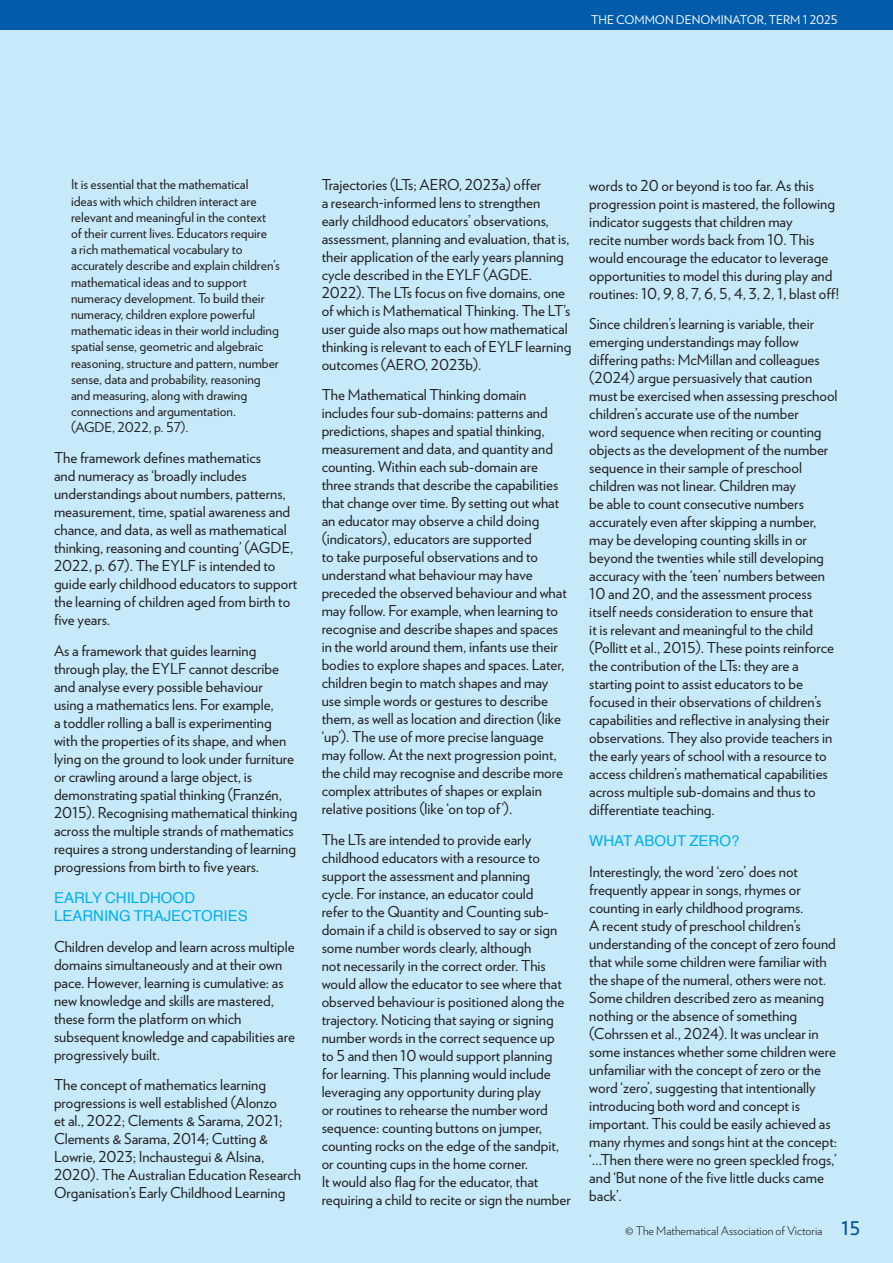
<style>
.page{position:relative;width:893px;height:1263px;background:#c6eafa}
.page>*{position:absolute;margin:0;border:0;box-sizing:border-box;transform-origin:0 0}
.t1{font:24px "Verlag";color:#01529a}
.Body_text{font:15px/18px "Verlag";color:#231f20}
.Subheading_-_CYAN{font:15px/18px "Helvetica";color:#00aeef}
.Quotes{font:13.5px/16.2px "Verlag";color:#231f20}
.t2{font:300 12px "Verlag";color:#231f20}
.Bullet_points{font:12px "Verlag";color:#fff}
.s1{font-family:"Minion Pro";font-weight:400}
</style>
<div class="page">
<div style="left:0;top:0;width:893px;height:30px;background:#015dab"></div>
<p class="Bullet_points" style="left:591px;top:11px;width:248px">THE COMMON DENOMINATOR, TERM 1 2025</p>
<p class="Quotes" style="left:71px;top:176px;width:210px">It is essential that the mathematical<br>ideas with which children interact are relevant and meaningful in the context of their current lives. Educators require<br>a rich mathematical vocabulary to accurately describe and explain children’s mathematical ideas and to support numeracy development. To build their numeracy, children explore powerful mathematic ideas in their world including spatial sense, geometric and algebraic reasoning, structure and pattern, number sense, data and probability, reasoning and measuring, along with drawing connections and argumentation. (AGDE, 2022, p. 57).</p>
<p class="Body_text" style="left:54px;top:448px;width:245px">The framework defines mathematics<br>and numeracy as ‘broadly includes understandings about numbers, patterns, measurement, time, spatial awareness and chance, and data, as well as mathematical thinking, reasoning and counting’ (AGDE, 2022, p. 67). The EYLF is intended to guide early childhood educators to support the learning of children aged from birth to five years.</p>
<p class="Body_text" style="left:54px;top:641px;width:245px">As a framework that guides learning through play, the EYLF cannot describe and analyse every possible behaviour<br>using a mathematics lens. For example,<br>a toddler rolling a ball is experimenting with the properties of its shape, and when lying on the ground to look under furniture or crawling around a large object, is demonstrating spatial thinking (Franzén, 2015). Recognising mathematical thinking across the multiple strands of mathematics requires a strong understanding of learning progressions from birth to five years.</p>
<p class="Subheading_-_CYAN" style="left:54px;top:889px;width:195px">EARLY CHILDHOOD<br>LEARNING TRAJECTORIES</p>
<p class="Body_text" style="left:54px;top:936px;width:243px">Children develop and learn across multiple domains simultaneously and at their own pace. However, learning is cumulative: as new knowledge and skills are mastered, these form the platform on which subsequent knowledge and capabilities are progressively built.</p>
<p class="Body_text" style="left:54px;top:1075px;width:249px">The concept of mathematics learning progressions is well established (Alonzo<br>et al., 2022; Clements &amp; Sarama, 2021; Clements &amp; Sarama, 2014; Cutting &amp; Lowrie, 2023; Inchaustegui &amp; Alsina, 2020). The Australian Education Research Organisation’s Early Childhood Learning</p>
<p class="Body_text" style="left:322px;top:174px;width:251px">Trajectories (LTs; AERO, 2023a) offer<br>a research-informed lens to strengthen early childhood educators’ observations, assessment, planning and evaluation, that is, their application of the early years planning cycle described in the EYLF (AGDE.<br>2022). The LTs focus on five domains, one of which is Mathematical Thinking. The LT’s user guide also maps out how mathematical thinking is relevant to each of EYLF learning outcomes (AERO, 2023b).</p>
<p class="Body_text" style="left:322px;top:385px;width:247px">The Mathematical Thinking domain includes four sub-domains: patterns and predictions, shapes and spatial thinking, measurement and data, and quantity and counting. Within each sub-domain are three strands that describe the capabilities that change over time. By setting out what an educator may observe a child doing (indicators), educators are supported<br>to take purposeful observations and to understand what behaviour may have preceded the observed behaviour and what may follow. For example, when learning to recognise and describe shapes and spaces in the world around them, infants use their bodies to explore shapes and spaces. Later, children begin to match shapes and may use simple words or gestures to describe them, as well as location and direction (like ‘up’). The use of more precise language may follow. At the next progression point, the child may recognise and describe more complex attributes of shapes or explain relative positions (like ‘on top of’).</p>
<p class="Body_text" style="left:322px;top:830px;width:251px">The LTs are intended to provide early childhood educators with a resource to support the assessment and planning<br>cycle. For instance, an educator could<br>refer to the Quantity and Counting sub&shy;domain if a child is observed to say or sign some number words clearly, although<br>not necessarily in the correct order. This would allow the educator to see where that observed behaviour is positioned along the trajectory. Noticing that saying or signing number words in the correct sequence up<br>to 5 and then 10 would support planning for learning. This planning would include leveraging any opportunity during play<br>or routines to rehearse the number word sequence: counting buttons on jumper, counting rocks on the edge of the sandpit, or counting cups in the home corner.<br>It would also flag for the educator, that requiring a child to recite or sign the number</p>
<p class="Body_text" style="left:589px;top:175px;width:251px">words to 20 or beyond is too far. As this progression point is mastered, the following indicator suggests that children may<br>recite number words back from 10. This would encourage the educator to leverage opportunities to model this during play and routines: 10, 9, 8, 7, 6, 5, 4, 3, 2, 1, blast off!</p>
<p class="Body_text" style="left:589px;top:314px;width:250px">Since children’s learning is variable, their emerging understandings may follow differing paths: McMillan and colleagues (2024) argue persuasively that caution must be exercised when assessing preschool children’s accurate use of the number<br>word sequence when reciting or counting objects as the development of the number sequence in their sample of preschool children was not linear. Children may<br>be able to count consecutive numbers accurately even after skipping a number, may be developing counting skills in or beyond the twenties while still developing accuracy with the ‘teen’ numbers between 10 and 20, and the assessment process itself needs consideration to ensure that<br>it is relevant and meaningful to the child (Pollitt et al., 2015). These points reinforce the contribution of the LTs: they are a starting point to assist educators to be focused in their observations of children’s capabilities and reflective in analysing their observations. They also provide teachers in the early years of school with a resource to access children’s mathematical capabilities across multiple sub-domains and thus to differentiate teaching.</p>
<p class="Subheading_-_CYAN" style="left:589px;top:832px;width:152px">WHAT ABOUT ZERO?</p>
<p class="Body_text" style="left:589px;top:862px;width:249px">Interestingly, the word ‘zero’ does not frequently appear in songs, rhymes or counting in early childhood programs.<br>A recent study of preschool children’s understanding of the concept of zero found that while some children were familiar with the shape of the numeral, others were not.<br>Some children described zero as meaning nothing or the absence of something (Cohrssen et al., 2024). It was unclear in some instances whether some children were unfamiliar with the concept of zero or the word ‘zero’, suggesting that intentionally introducing both word and concept is important. This could be easily achieved as many rhymes and songs hint at the concept: ‘…Then there were no green speckled frogs,’ and ‘But none of the five little ducks came back’.</p>
<p class="t2" style="left:625px;top:1222px;width:199px"><span class="s1">©</span> The Mathematical Association of Victoria</p>
<p class="t1" style="left:841px;top:1209px;width:21px">15</p>
</div>
